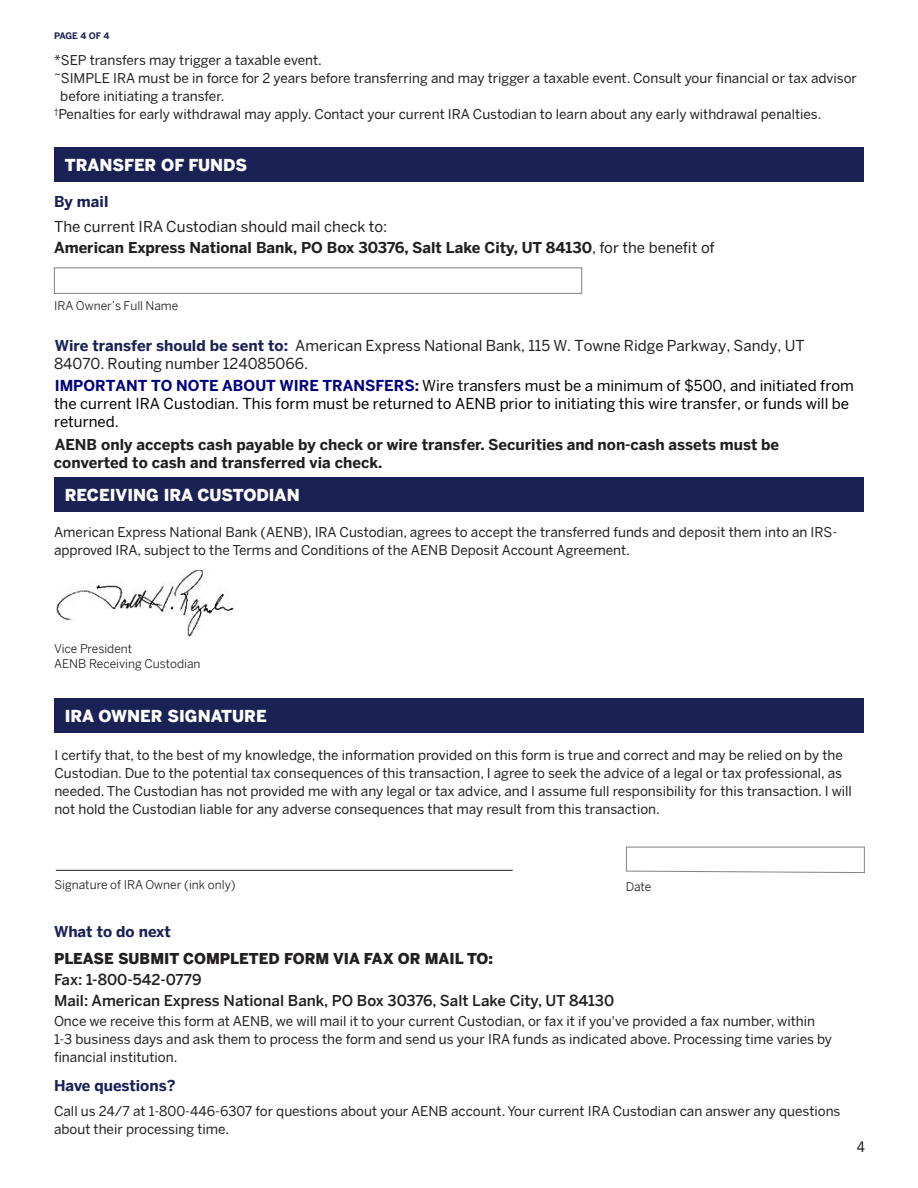
<style>
.page{position:relative;width:918px;height:1188px;background:#fff}
.page>*{position:absolute;margin:0;border:0;box-sizing:border-box;transform-origin:0 0}
.t1{font:900 16.5px "Benton Sans";color:#fff}
.t2{font:700 15px/21px "Benton Sans";color:#231f20}
.t3{font:15px/18px "Benton Sans";color:#000}
.t4{font:15px/18px "Benton Sans";color:#231f20}
.t5{font:500 15px/21px "Benton Sans";color:#231f20}
.t6{font:900 15px "Benton Sans";color:#231f20}
.t7{font:700 15px "Benton Sans";color:#1a2155}
.t8{font:15px "Avenir";color:#231f20}
.t9{font:13.5px/18px "Benton Sans";color:#231f20}
.t10{font:12px/15px "Benton Sans";color:#231f20}
.t11{font:700 9px "Benton Sans";letter-spacing:-.02em;color:#1e2355}
.s1{font-weight:400}
.s2{font-weight:700;color:#1a2155}
.s3{font-weight:700;color:#000080}
</style>
<div class="page">
<div style="left:54px;top:267px;width:528px;height:27px;border:1px solid #818285"></div>
<div style="left:54px;top:698px;width:810px;height:35px;background:#1a2155"></div>
<svg style="left:626px;top:846px;width:239px;height:27px"></svg>
<img style="left:56px;top:570px;width:180px;height:67px">
<div style="left:54px;top:478px;width:810px;height:34px;background:#1a2155"></div>
<div style="left:54px;top:148px;width:810px;height:34px;background:#1a2155"></div>
<hr style="left:56px;top:870px;width:457px;height:1px;background:#231f20">
<p class="t11" style="left:54px;top:30px;width:57px">PAGE 4 OF 4</p>
<p class="t9" style="left:54px;top:51px;width:269px">*SEP transfers may trigger a taxable event.</p>
<p class="t9" style="left:54px;top:69px;width:804px">˜SIMPLE IRA must be in force for 2 years before transferring and may trigger a taxable event. Consult your financial or tax advisor</p>
<p class="t9" style="left:60px;top:87px;width:166px">before initiating a transfer.</p>
<p class="t9" style="left:54px;top:105px;width:769px"><sup>†</sup>Penalties for early withdrawal may apply. Contact your current IRA Custodian to learn about any early withdrawal penalties.</p>
<p class="t1" style="left:65px;top:155px;width:184px">TRANSFER OF FUNDS</p>
<p class="t7" style="left:54px;top:192px;width:56px">By mail</p>
<p class="t2" style="left:54px;top:216px;width:662px"><span class="s1">The current IRA Custodian should mail check to:<br></span>American Express National Bank, PO Box 30376, Salt Lake City, UT 84130<span class="s1">, for the benefit of</span></p>
<p class="t10" style="left:54px;top:298px;width:126px">IRA Owner’s Full Name</p>
<p class="t4" style="left:54px;top:336px;width:752px"><span class="s2">Wire transfer should be sent to:</span> American Express National Bank, 115 W. Towne Ridge Parkway, Sandy, UT<br>84070. Routing number 124085066.</p>
<p class="t3" style="left:54px;top:376px;width:801px"><span class="s3">IMPORTANT TO NOTE ABOUT WIRE TRANSFERS:</span> Wire transfers must be a minimum of $500, and initiated from the current IRA Custodian. This form must be returned to AENB prior to initiating this wire transfer, or funds will be returned.</p>
<p class="t2" style="left:54px;top:435px;width:727px;line-height:18px">AENB only accepts cash payable by check or wire transfer. Securities and non-cash assets must be converted to cash and transferred via check.</p>
<p class="t1" style="left:65px;top:485px;width:236px">RECEIVING IRA CUSTODIAN</p>
<p class="t9" style="left:54px;top:523px;width:785px">American Express National Bank (AENB), IRA Custodian, agrees to accept the transferred funds and deposit them into an IRS&shy;approved IRA, subject to the Terms and Conditions of the AENB Deposit Account Agreement.</p>
<p class="t10" style="left:54px;top:641px;width:148px">Vice President<br>AENB Receiving Custodian</p>
<p class="t1" style="left:65px;top:706px;width:203px">IRA OWNER SIGNATURE</p>
<p class="t9" style="left:54px;top:746px;width:799px">I certify that, to the best of my knowledge, the information provided on this form is true and correct and may be relied on by the Custodian. Due to the potential tax consequences of this transaction, I agree to seek the advice of a legal or tax professional, as needed. The Custodian has not provided me with any legal or tax advice, and I assume full responsibility for this transaction. I will not hold the Custodian liable for any adverse consequences that may result from this transaction.</p>
<p class="t10" style="left:54px;top:877px;width:183px">Signature of IRA Owner (ink only)</p>
<p class="t10" style="left:626px;top:879px;width:27px">Date</p>
<p class="t7" style="left:54px;top:922px;width:118px">What to do next</p>
<p class="t6" style="left:54px;top:950px;width:441px">PLEASE SUBMIT COMPLETED FORM VIA FAX OR MAIL TO:</p>
<p class="t5" style="left:54px;top:969px;width:562px">Fax: 1-800-542-0779<br>Mail: American Express National Bank, PO Box 30376, Salt Lake City, UT 84130</p>
<p class="t9" style="left:54px;top:1012px;width:780px">Once we receive this form at AENB, we will mail it to your current Custodian, or fax it if you've provided a fax number, within<br>1-3 business days and ask them to process the form and send us your IRA funds as indicated above. Processing time varies by financial institution.</p>
<p class="t7" style="left:54px;top:1077px;width:123px">Have questions?</p>
<p class="t9" style="left:54px;top:1102px;width:788px">Call us 24/7 at 1-800-446-6307 for questions about your AENB account. Your current IRA Custodian can answer any questions about their processing time.</p>
<p class="t8" style="left:857px;top:1135px;width:10px">4</p>
</div>
